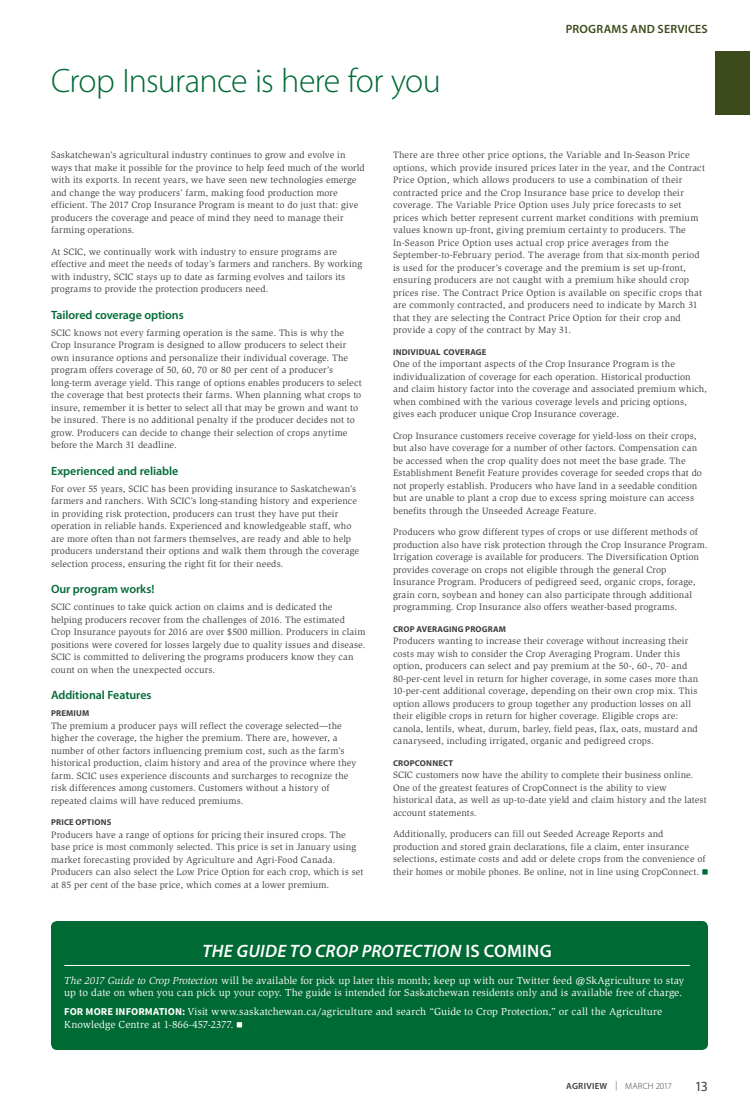
<style>
.page{position:relative;width:750px;height:1110px;background:#fff}
.page>*{position:absolute;margin:0;border:0;box-sizing:border-box;transform-origin:0 0}
.t1{font:300 34px "Myriad Pro";letter-spacing:-.025em;color:#006a35}
.t2{font:italic 600 18px "Myriad Pro";letter-spacing:.01em;color:#fff}
.t3{font:14px "Myriad Pro";color:#3e3e3f}
.t4{font:600 12px "Myriad Pro";letter-spacing:-.005em;color:#006a35}
.t5{font:600 12px "Myriad Pro";letter-spacing:.015em;color:#3d4a1b}
.t6{font:10.5px/12px "Slimbach";letter-spacing:.005em;color:#fff}
.t7{font:9.5px/12.5px "Slimbach";letter-spacing:.01em;color:#3e3e3f}
.t8{font:300 9px "Myriad Pro";letter-spacing:.015em;color:#3e3e3f}
.t9{font:700 8.5px "Myriad Pro";letter-spacing:.025em;color:#3e3e3f}
.s1{font-style:normal}
.s2{font-style:italic}
.s3{font-family:"Source Sans Pro";font-weight:700}
.s4{font-weight:600}
</style>
<div class="page">
<div style="left:715px;top:51px;width:35px;height:64px;background:#3d4a1b"></div>
<svg style="left:702px;top:869px;width:6px;height:6px"></svg>
<div style="left:51px;top:921px;width:657px;height:129px;background:#006a35;border-radius:6px"></div>
<hr style="left:64px;top:965px;width:626px;height:1px;background:#fff">
<svg style="left:237px;top:1022px;width:5px;height:6px"></svg>
<h1 class="t1" style="left:51px;top:62px;width:391px">Crop Insurance is here for you</h1>
<p class="t5" style="left:566px;top:22px;width:144px">PROGRAMS AND SERVICES</p>
<p class="t7" style="left:51px;top:149px;width:315px">Saskatchewan’s agricultural industry continues to grow and evolve in ways that make it possible for the province to help feed much of the world with its exports. In recent years, we have seen new technologies emerge and change the way producers’ farm, making food production more efficient. The 2017 Crop Insurance Program is meant to do just that: give producers the coverage and peace of mind they need to manage their farming operations.</p>
<p class="t7" style="left:51px;top:245px;width:313px">At SCIC, we continually work with industry to ensure programs are effective and meet the needs of today’s farmers and ranchers. By working with industry, SCIC stays up to date as farming evolves and tailors its programs to provide the protection producers need.</p>
<p class="t4" style="left:51px;top:308px;width:134px">Tailored coverage options</p>
<p class="t7" style="left:51px;top:326px;width:312px">SCIC knows not every farming operation is the same. This is why the Crop Insurance Program is designed to allow producers to select their own insurance options and personalize their individual coverage. The program offers coverage of 50, 60, 70 or 80 per cent of a producer’s long-term average yield. This range of options enables producers to select the coverage that best protects their farms. When planning what crops to insure, remember it is better to select all that may be grown and want to be insured. There is no additional penalty if the producer decides not to grow. Producers can decide to change their selection of crops anytime before the March 31 deadline.</p>
<p class="t4" style="left:51px;top:464px;width:129px">Experienced and reliable</p>
<p class="t7" style="left:51px;top:482px;width:310px">For over 55 years, SCIC has been providing insurance to Saskatchewan’s farmers and ranchers. With SCIC’s long-standing history and experience in providing risk protection, producers can trust they have put their operation in reliable hands. Experienced and knowledgeable staff, who are more often than not farmers themselves, are ready and able to help producers understand their options and walk them through the coverage selection process, ensuring the right fit for their needs.</p>
<p class="t4" style="left:51px;top:582px;width:105px">Our program works!</p>
<p class="t7" style="left:51px;top:601px;width:316px">SCIC continues to take quick action on claims and is dedicated the helping producers recover from the challenges of 2016. The estimated Crop Insurance payouts for 2016 are over $500 million. Producers in claim positions were covered for losses largely due to quality issues and disease.<br>SCIC is committed to delivering the programs producers know they can count on when the unexpected occurs.</p>
<p class="t4" style="left:51px;top:688px;width:102px">Additional Features</p>
<p class="t9" style="left:51px;top:709px;width:40px">PREMIUM</p>
<p class="t7" style="left:51px;top:719px;width:307px">The premium a producer pays will reflect the coverage selected—the higher the coverage, the higher the premium. There are, however, a number of other factors influencing premium cost, such as the farm’s historical production, claim history and area of the province where they farm. SCIC uses experience discounts and surcharges to recognize the risk differences among customers. Customers without a history of repeated claims will have reduced premiums.</p>
<p class="t9" style="left:51px;top:818px;width:62px">PRICE OPTIONS</p>
<p class="t7" style="left:51px;top:828px;width:314px">Producers have a range of options for pricing their insured crops. The base price is most commonly selected. This price is set in January using market forecasting provided by Agriculture and Agri-Food Canada.<br>Producers can also select the Low Price Option for each crop, which is set at 85 per cent of the base price, which comes at a lower premium.</p>
<p class="t7" style="left:393px;top:149px;width:314px">There are three other price options, the Variable and In-Season Price options, which provide insured prices later in the year, and the Contract Price Option, which allows producers to use a combination of their contracted price and the Crop Insurance base price to develop their coverage. The Variable Price Option uses July price forecasts to set prices which better represent current market conditions with premium values known up-front, giving premium certainty to producers. The In-Season Price Option uses actual crop price averages from the September-to-February period. The average from that six-month period is used for the producer’s coverage and the premium is set up-front, ensuring producers are not caught with a premium hike should crop prices rise. The Contract Price Option is available on specific crops that are commonly contracted, and producers need to indicate by March 31 that they are selecting the Contract Price Option for their crop and provide a copy of the contract by May 31.</p>
<p class="t9" style="left:393px;top:347px;width:95px">INDIVIDUAL COVERAGE</p>
<p class="t7" style="left:393px;top:358px;width:316px">One of the important aspects of the Crop Insurance Program is the individualization of coverage for each operation. Historical production and claim history factor into the coverage and associated premium which, when combined with the various coverage levels and pricing options, gives each producer unique Crop Insurance coverage.</p>
<p class="t7" style="left:393px;top:429px;width:311px">Crop Insurance customers receive coverage for yield-loss on their crops, but also have coverage for a number of other factors. Compensation can be accessed when the crop quality does not meet the base grade. The Establishment Benefit Feature provides coverage for seeded crops that do not properly establish. Producers who have land in a seedable condition but are unable to plant a crop due to excess spring moisture can access benefits through the Unseeded Acreage Feature.</p>
<p class="t7" style="left:393px;top:526px;width:316px">Producers who grow different types of crops or use different methods of production also have risk protection through the Crop Insurance Program.<br>Irrigation coverage is available for producers. The Diversification Option provides coverage on crops not eligible through the general Crop Insurance Program. Producers of pedigreed seed, organic crops, forage, grain corn, soybean and honey can also participate through additional programming. Crop Insurance also offers weather-based programs.</p>
<p class="t9" style="left:393px;top:624px;width:115px">CROP AVERAGING PROGRAM</p>
<p class="t7" style="left:393px;top:635px;width:307px">Producers wanting to increase their coverage without increasing their costs may wish to consider the Crop Averaging Program. Under this option, producers can select and pay premium at the 50-, 60-, 70- and 80-per-cent level in return for higher coverage, in some cases more than 10-per-cent additional coverage, depending on their own crop mix. This option allows producers to group together any production losses on all their eligible crops in return for higher coverage. Eligible crops are: canola, lentils, wheat, durum, barley, field peas, flax, oats, mustard and canaryseed, including irrigated, organic and pedigreed crops.</p>
<p class="t9" style="left:393px;top:758px;width:62px">CROPCONNECT</p>
<p class="t7" style="left:393px;top:769px;width:315px">SCIC customers now have the ability to complete their business online.<br>One of the greatest features of CropConnect is the ability to view historical data, as well as up-to-date yield and claim history and the latest account statements.</p>
<p class="t7" style="left:393px;top:828px;width:314px">Additionally, producers can fill out Seeded Acreage Reports and production and stored grain declarations, file a claim, enter insurance selections, estimate costs and add or delete crops from the convenience of their homes or mobile phones. Be online, not in line using CropConnect.</p>
<h2 class="t2" style="left:203px;top:941px;width:351px">THE GUIDE TO CROP PROTECTION <span class="s1">IS COMING</span></h2>
<p class="t6" style="left:64px;top:975px;width:622px"><span class="s2">The 2017 Guide to Crop Protection</span> will be available for pick up later this month; keep up with our Twitter feed @SkAgriculture to stay up to date on when you can pick up your copy. The guide is intended for Saskatchewan residents only and is available free of charge.</p>
<p class="t6" style="left:64px;top:1005px;width:599px;line-height:12.5px"><span class="s3">FOR MORE INFORMATION:</span> Visit www.saskatchewan.ca/agriculture and search “Guide to Crop Protection,” or call the Agriculture<br>Knowledge Centre at 1-866-457-2377.</p>
<p class="t8" style="left:566px;top:1081px;width:107px"><span class="s4">AGRIVIEW</span> | MARCH 2017</p>
<h3 class="t3" style="left:695px;top:1079px;width:15px">13</h3>
</div>
